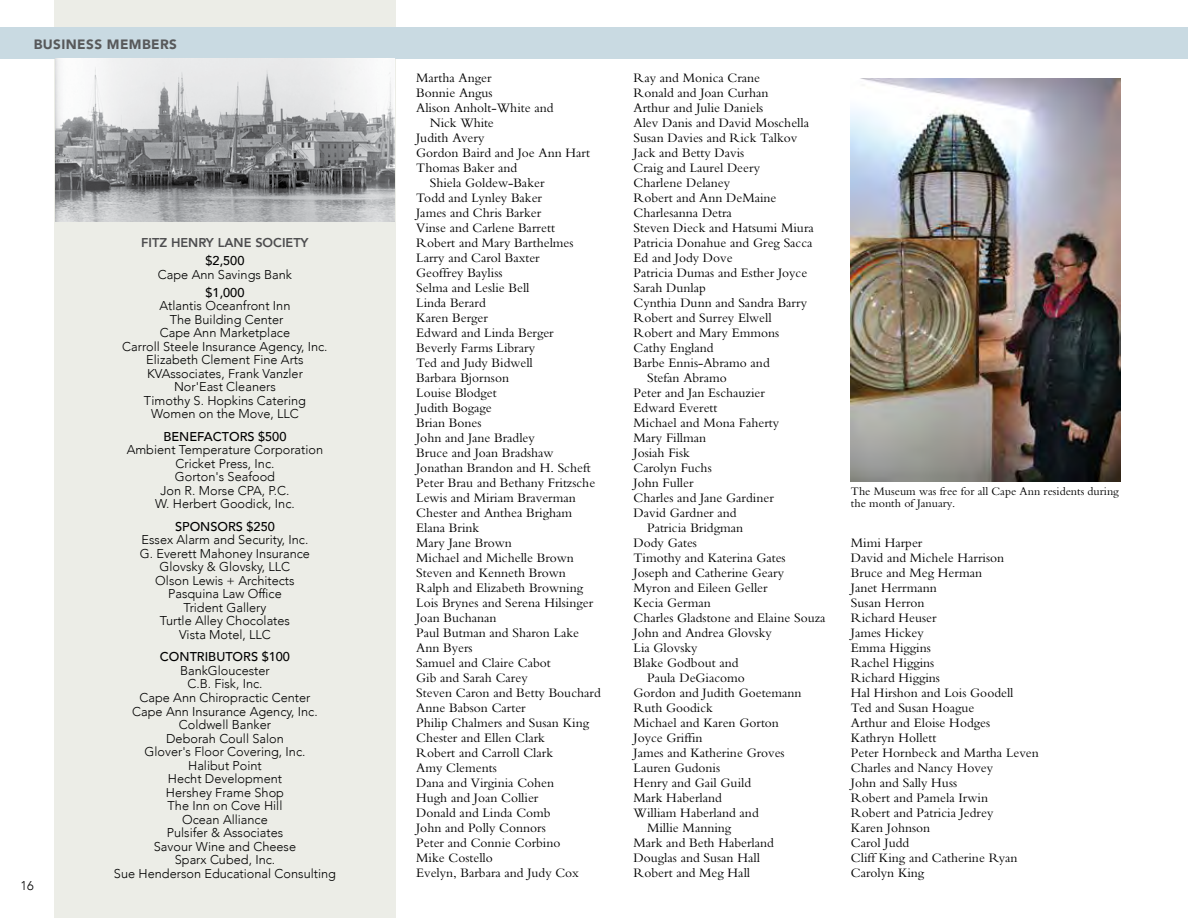
<style>
.page{position:relative;width:1188px;height:918px;background:#fff}
.page>*{position:absolute;margin:0;border:0;box-sizing:border-box;transform-origin:0 0}
.t1{font:13.5px/15px "M Bembo";color:#000}
.t2{font:900 13.5px "Avenir";letter-spacing:.03em;color:#58595b}
.t3{font:300 12.75px/13.5px "Avenir";color:#000;text-align:center}
.t4{font:500 12.75px "Avenir";color:#000}
.t5{font:800 12.75px "Avenir";color:#4d4d4f}
.t6{font:12px/12px "M Bembo";color:#000}
</style>
<div class="page">
<div style="left:54px;top:0;width:342px;height:918px;background:#ecede7"></div>
<div style="left:0;top:27px;width:1188px;height:31px;background:#c9dae2"></div>
<img style="left:55px;top:58px;width:340px;height:163px">
<img style="left:851px;top:78px;width:269px;height:404px">
<p class="t2" style="left:34px;top:33px;width:145px">BUSINESS MEMBERS</p>
<p class="t3" style="left:20px;top:879px;width:15px">16</p>
<p class="t5" style="left:141px;top:233px;width:169px">FITZ HENRY LANE SOCIETY</p>
<p class="t4" style="left:206px;top:250px;width:40px">$2,500</p>
<p class="t3" style="left:158px;top:268px;width:136px">Cape Ann Savings Bank</p>
<p class="t4" style="left:206px;top:281px;width:40px">$1,000</p>
<p class="t3" style="left:122px;top:299px;width:207px">Atlantis Oceanfront Inn<br>The Building Center<br>Cape Ann Marketplace<br>Carroll Steele Insurance Agency, Inc.<br>Elizabeth Clement Fine Arts<br>KVAssociates, Frank Vanzler<br>Nor'East Cleaners<br>Timothy S. Hopkins Catering<br>Women on the Move, LLC</p>
<p class="t4" style="left:163px;top:425px;width:125px">BENEFACTORS $500</p>
<p class="t3" style="left:127px;top:443px;width:198px">Ambient Temperature Corporation<br>Cricket Press, Inc.<br>Gorton's Seafood<br>Jon R. Morse CPA, P.C.<br>W. Herbert Goodick, Inc.</p>
<p class="t4" style="left:175px;top:516px;width:101px">SPONSORS $250</p>
<p class="t3" style="left:140px;top:533px;width:172px">Essex Alarm and Security, Inc.<br>G. Everett Mahoney Insurance<br>Glovsky &amp; Glovsky, LLC<br>Olson Lewis + Architects<br>Pasquina Law Office<br>Trident Gallery<br>Turtle Alley Chocolates<br>Vista Motel, LLC</p>
<p class="t4" style="left:160px;top:646px;width:132px">CONTRIBUTORS $100</p>
<p class="t3" style="left:114px;top:664px;width:224px">BankGloucester<br>C.B. Fisk, Inc.<br>Cape Ann Chiropractic Center<br>Cape Ann Insurance Agency, Inc.<br>Coldwell Banker<br>Deborah Coull Salon<br>Glover's Floor Covering, Inc.<br>Halibut Point<br>Hecht Development<br>Hershey Frame Shop<br>The Inn on Cove Hill<br>Ocean Alliance<br>Pulsifer &amp; Associates<br>Savour Wine and Cheese<br>Sparx Cubed, Inc.<br>Sue Henderson Educational Consulting</p>
<p class="t1" style="left:416px;top:70px;width:77px">Martha Anger</p>
<p class="t1" style="left:416px;top:85px;width:78px">Bonnie Angus</p>
<p class="t1" style="left:416px;top:100px;width:139px">Alison Anholt-White and</p>
<p class="t1" style="left:430px;top:115px;width:66px">Nick White</p>
<p class="t1" style="left:416px;top:130px;width:70px">Judith Avery</p>
<p class="t1" style="left:416px;top:145px;width:175px">Gordon Baird and Joe Ann Hart</p>
<p class="t1" style="left:416px;top:160px;width:103px">Thomas Baker and</p>
<p class="t1" style="left:430px;top:175px;width:116px">Shiela Goldew-Baker</p>
<p class="t1" style="left:416px;top:190px;width:127px">Todd and Lynley Baker</p>
<p class="t1" style="left:416px;top:205px;width:127px">James and Chris Barker</p>
<p class="t1" style="left:416px;top:220px;width:140px">Vinse and Carlene Barrett</p>
<p class="t1" style="left:416px;top:235px;width:159px">Robert and Mary Barthelmes</p>
<p class="t1" style="left:416px;top:250px;width:125px">Larry and Carol Baxter</p>
<p class="t1" style="left:416px;top:265px;width:88px">Geoffrey Bayliss</p>
<p class="t1" style="left:416px;top:280px;width:115px">Selma and Leslie Bell</p>
<p class="t1" style="left:416px;top:295px;width:71px">Linda Berard</p>
<p class="t1" style="left:416px;top:310px;width:73px">Karen Berger</p>
<p class="t1" style="left:416px;top:325px;width:139px">Edward and Linda Berger</p>
<p class="t1" style="left:416px;top:340px;width:120px">Beverly Farms Library</p>
<p class="t1" style="left:416px;top:355px;width:118px">Ted and Judy Bidwell</p>
<p class="t1" style="left:416px;top:370px;width:94px">Barbara Bjornson</p>
<p class="t1" style="left:416px;top:385px;width:82px">Louise Blodget</p>
<p class="t1" style="left:416px;top:400px;width:77px">Judith Bogage</p>
<p class="t1" style="left:416px;top:415px;width:67px">Brian Bones</p>
<p class="t1" style="left:416px;top:430px;width:120px">John and Jane Bradley</p>
<p class="t1" style="left:416px;top:445px;width:139px">Bruce and Joan Bradshaw</p>
<p class="t1" style="left:416px;top:460px;width:176px">Jonathan Brandon and H. Scheft</p>
<p class="t1" style="left:416px;top:475px;width:181px">Peter Brau and Bethany Fritzsche</p>
<p class="t1" style="left:416px;top:490px;width:161px">Lewis and Miriam Braverman</p>
<p class="t1" style="left:416px;top:505px;width:157px">Chester and Anthea Brigham</p>
<p class="t1" style="left:416px;top:520px;width:65px">Elana Brink</p>
<p class="t1" style="left:416px;top:535px;width:97px">Mary Jane Brown</p>
<p class="t1" style="left:416px;top:550px;width:159px">Michael and Michelle Brown</p>
<p class="t1" style="left:416px;top:565px;width:151px">Steven and Kenneth Brown</p>
<p class="t1" style="left:416px;top:580px;width:168px">Ralph and Elizabeth Browning</p>
<p class="t1" style="left:416px;top:595px;width:178px">Lois Brynes and Serena Hilsinger</p>
<p class="t1" style="left:416px;top:610px;width:82px">Joan Buchanan</p>
<p class="t1" style="left:416px;top:625px;width:164px">Paul Butman and Sharon Lake</p>
<p class="t1" style="left:416px;top:640px;width:58px">Ann Byers</p>
<p class="t1" style="left:416px;top:655px;width:136px">Samuel and Claire Cabot</p>
<p class="t1" style="left:416px;top:670px;width:113px">Gib and Sarah Carey</p>
<p class="t1" style="left:416px;top:685px;width:186px">Steven Caron and Betty Bouchard</p>
<p class="t1" style="left:416px;top:700px;width:111px">Anne Babson Carter</p>
<p class="t1" style="left:416px;top:715px;width:174px">Philip Chalmers and Susan King</p>
<p class="t1" style="left:416px;top:730px;width:130px">Chester and Ellen Clark</p>
<p class="t1" style="left:416px;top:745px;width:138px">Robert and Carroll Clark</p>
<p class="t1" style="left:416px;top:760px;width:82px">Amy Clements</p>
<p class="t1" style="left:416px;top:775px;width:139px">Dana and Virginia Cohen</p>
<p class="t1" style="left:416px;top:790px;width:124px">Hugh and Joan Collier</p>
<p class="t1" style="left:416px;top:805px;width:136px">Donald and Linda Comb</p>
<p class="t1" style="left:416px;top:820px;width:131px">John and Polly Connors</p>
<p class="t1" style="left:416px;top:835px;width:146px">Peter and Connie Corbino</p>
<p class="t1" style="left:416px;top:850px;width:78px">Mike Costello</p>
<p class="t1" style="left:416px;top:865px;width:164px">Evelyn, Barbara and Judy Cox</p>
<p class="t1" style="left:634px;top:70px;width:128px">Ray and Monica Crane</p>
<p class="t1" style="left:634px;top:85px;width:137px">Ronald and Joan Curhan</p>
<p class="t1" style="left:634px;top:100px;width:131px">Arthur and Julie Daniels</p>
<p class="t1" style="left:634px;top:115px;width:177px">Alev Danis and David Moschella</p>
<p class="t1" style="left:634px;top:130px;width:165px">Susan Davies and Rick Talkov</p>
<p class="t1" style="left:634px;top:145px;width:112px">Jack and Betty Davis</p>
<p class="t1" style="left:634px;top:160px;width:128px">Craig and Laurel Deery</p>
<p class="t1" style="left:634px;top:175px;width:98px">Charlene Delaney</p>
<p class="t1" style="left:634px;top:190px;width:144px">Robert and Ann DeMaine</p>
<p class="t1" style="left:634px;top:205px;width:100px">Charlesanna Detra</p>
<p class="t1" style="left:634px;top:220px;width:182px">Steven Dieck and Hatsumi Miura</p>
<p class="t1" style="left:634px;top:235px;width:180px">Patricia Donahue and Greg Sacca</p>
<p class="t1" style="left:634px;top:250px;width:101px">Ed and Jody Dove</p>
<p class="t1" style="left:634px;top:265px;width:175px">Patricia Dumas and Esther Joyce</p>
<p class="t1" style="left:634px;top:280px;width:74px">Sarah Dunlap</p>
<p class="t1" style="left:634px;top:295px;width:175px">Cynthia Dunn and Sandra Barry</p>
<p class="t1" style="left:634px;top:310px;width:140px">Robert and Surrey Elwell</p>
<p class="t1" style="left:634px;top:325px;width:147px">Robert and Mary Emmons</p>
<p class="t1" style="left:634px;top:340px;width:82px">Cathy England</p>
<p class="t1" style="left:634px;top:355px;width:138px">Barbe Ennis-Abramo and</p>
<p class="t1" style="left:647px;top:370px;width:81px">Stefan Abramo</p>
<p class="t1" style="left:634px;top:385px;width:133px">Peter and Jan Eschauzier</p>
<p class="t1" style="left:634px;top:400px;width:85px">Edward Everett</p>
<p class="t1" style="left:634px;top:415px;width:147px">Michael and Mona Faherty</p>
<p class="t1" style="left:634px;top:430px;width:74px">Mary Fillman</p>
<p class="t1" style="left:634px;top:445px;width:58px">Josiah Fisk</p>
<p class="t1" style="left:634px;top:460px;width:80px">Carolyn Fuchs</p>
<p class="t1" style="left:634px;top:475px;width:62px">John Fuller</p>
<p class="t1" style="left:634px;top:490px;width:142px">Charles and Jane Gardiner</p>
<p class="t1" style="left:634px;top:505px;width:105px">David Gardner and</p>
<p class="t1" style="left:647px;top:520px;width:97px">Patricia Bridgman</p>
<p class="t1" style="left:634px;top:535px;width:65px">Dody Gates</p>
<p class="t1" style="left:634px;top:550px;width:154px">Timothy and Katerina Gates</p>
<p class="t1" style="left:634px;top:565px;width:152px">Joseph and Catherine Geary</p>
<p class="t1" style="left:634px;top:580px;width:136px">Myron and Eileen Geller</p>
<p class="t1" style="left:634px;top:595px;width:79px">Kecia German</p>
<p class="t1" style="left:634px;top:610px;width:193px">Charles Gladstone and Elaine Souza</p>
<p class="t1" style="left:634px;top:625px;width:140px">John and Andrea Glovsky</p>
<p class="t1" style="left:634px;top:640px;width:65px">Lia Glovsky</p>
<p class="t1" style="left:634px;top:655px;width:106px">Blake Godbout and</p>
<p class="t1" style="left:647px;top:670px;width:99px">Paula DeGiacomo</p>
<p class="t1" style="left:634px;top:685px;width:170px">Gordon and Judith Goetemann</p>
<p class="t1" style="left:634px;top:700px;width:81px">Ruth Goodick</p>
<p class="t1" style="left:634px;top:715px;width:147px">Michael and Karen Gorton</p>
<p class="t1" style="left:634px;top:730px;width:71px">Joyce Griffin</p>
<p class="t1" style="left:634px;top:745px;width:153px">James and Katherine Groves</p>
<p class="t1" style="left:634px;top:760px;width:88px">Lauren Gudonis</p>
<p class="t1" style="left:634px;top:775px;width:119px">Henry and Gail Guild</p>
<p class="t1" style="left:634px;top:790px;width:90px">Mark Haberland</p>
<p class="t1" style="left:634px;top:805px;width:127px">William Haberland and</p>
<p class="t1" style="left:647px;top:820px;width:86px">Millie Manning</p>
<p class="t1" style="left:634px;top:835px;width:142px">Mark and Beth Haberland</p>
<p class="t1" style="left:634px;top:850px;width:128px">Douglas and Susan Hall</p>
<p class="t1" style="left:634px;top:865px;width:118px">Robert and Meg Hall</p>
<p class="t6" style="left:851px;top:486px;width:269px">The Museum was free for all Cape Ann residents during the month of January.</p>
<p class="t1" style="left:851px;top:535px;width:189px">Mimi Harper<br>David and Michele Harrison<br>Bruce and Meg Herman<br>Janet Herrmann<br>Susan Herron<br>Richard Heuser<br>James Hickey<br>Emma Higgins<br>Rachel Higgins<br>Richard Higgins<br>Hal Hirshon and Lois Goodell<br>Ted and Susan Hoague<br>Arthur and Eloise Hodges<br>Kathryn Hollett<br>Peter Hornbeck and Martha Leven<br>Charles and Nancy Hovey<br>John and Sally Huss<br>Robert and Pamela Irwin<br>Robert and Patricia Jedrey<br>Karen Johnson<br>Carol Judd<br>Cliff King and Catherine Ryan<br>Carolyn King</p>
</div>
